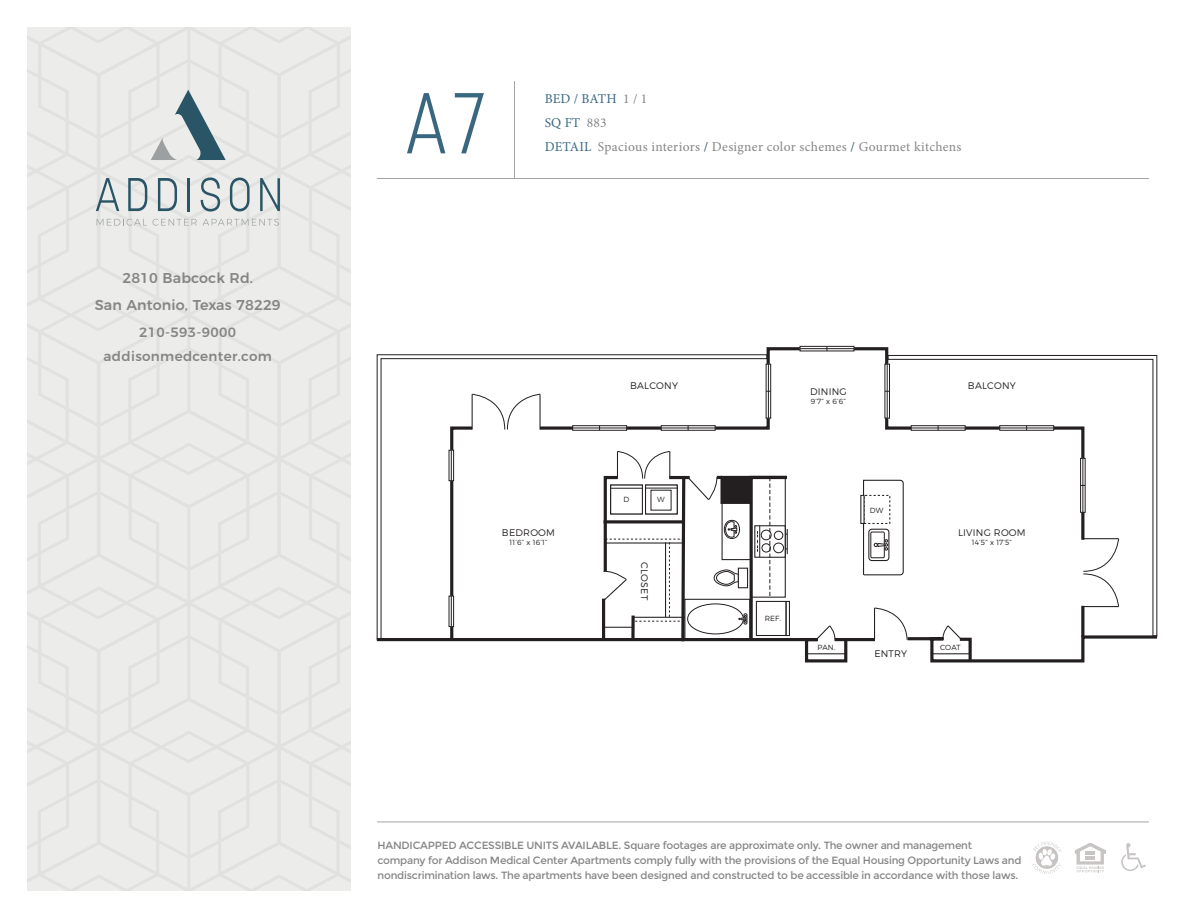
<style>
.page{position:relative;width:1188px;height:918px;background:#fff}
.page>*{position:absolute;margin:0;border:0;box-sizing:border-box;transform-origin:0 0}
.t1{font:300 85.5px "Korolev Condensed";color:#3a6780}
.t2{font:500 14.25px/27px "Montserrat";letter-spacing:.01em;color:#858586;text-align:center}
.t3{font:13.5px "Minion Pro";letter-spacing:.025em;color:#858586}
.t4{font:500 13.5px/24px "Montserrat";letter-spacing:.025em;color:#858586;text-align:center}
.t5{font:13.5px/24px "Minion Pro";letter-spacing:.01em;color:#3a6780}
.t6{font:10.5px/15px "Montserrat";letter-spacing:-.02em;color:#858586}
.t7{font:300 9.6px "Montserrat";letter-spacing:.025em;color:#231f20}
.t8{font:300 7.5px "Montserrat";letter-spacing:.025em;color:#231f20}
.s1{color:#858586}
.s2{color:#3a6780}
.s3{color:#315466}
</style>
<div class="page">
<svg style="left:27px;top:27px;width:324px;height:864px;background:#eaebe8"></svg>
<hr style="left:377px;top:822px;width:772px;height:1px;background:#858586">
<svg style="left:1075px;top:843px;width:31px;height:29px"></svg>
<hr style="left:1085px;top:856px;width:10px;height:4px;background:#c7c4c3">
<svg style="left:1121px;top:843px;width:25px;height:28px"></svg>
<svg style="left:1032px;top:842px;width:30px;height:32px"></svg>
<hr style="left:377px;top:178px;width:772px;height:1px;background:#858586">
<svg style="left:96px;top:178px;width:23px;height:33px"></svg>
<svg style="left:128px;top:178px;width:19px;height:33px"></svg>
<svg style="left:158px;top:178px;width:19px;height:33px"></svg>
<hr style="left:188px;top:178px;width:2px;height:33px;background:#295566">
<svg style="left:201px;top:177px;width:19px;height:35px"></svg>
<svg style="left:230px;top:178px;width:20px;height:33px"></svg>
<svg style="left:260px;top:178px;width:20px;height:33px"></svg>
<svg style="left:97px;top:219px;width:50px;height:7px"></svg>
<svg style="left:153px;top:219px;width:44px;height:7px"></svg>
<svg style="left:203px;top:219px;width:76px;height:7px"></svg>
<svg style="left:151px;top:90px;width:75px;height:70px;background:#b7c3c5"></svg>
<hr style="left:514px;top:81px;width:1px;height:97px;background:#858586">
<svg style="left:1086px;top:355px;width:71px;height:124px"></svg>
<svg style="left:377px;top:354px;width:160px;height:37px"></svg>
<hr style="left:835px;top:638px;width:40px;height:3px;background:#231f20">
<svg style="left:537px;top:346px;width:549px;height:149px"></svg>
<div style="left:800px;top:346px;width:54px;height:5px;border:1px solid #231f20"></div>
<hr style="left:800px;top:348px;width:54px;height:1px;background:#231f20">
<hr style="left:911px;top:426px;width:54px;height:4px;background:#8d8b8b">
<div style="left:911px;top:425px;width:54px;height:6px;border:1px solid #231f20"></div>
<hr style="left:911px;top:428px;width:54px;height:1px;background:#231f20">
<hr style="left:1000px;top:426px;width:54px;height:4px;background:#8d8b8b">
<div style="left:999px;top:425px;width:55px;height:6px;border:1px solid #231f20"></div>
<hr style="left:1000px;top:428px;width:54px;height:1px;background:#231f20">
<hr style="left:1081px;top:458px;width:4px;height:54px;background:#747172">
<div style="left:1080px;top:458px;width:5px;height:55px;border:1px solid #231f20"></div>
<hr style="left:1083px;top:458px;width:1px;height:54px;background:#231f20">
<div style="left:885px;top:364px;width:5px;height:54px;border:1px solid #231f20"></div>
<hr style="left:887px;top:364px;width:1px;height:54px;background:#231f20">
<div style="left:766px;top:364px;width:5px;height:54px;border:1px solid #231f20"></div>
<hr style="left:768px;top:364px;width:1px;height:54px;background:#231f20">
<svg style="left:376px;top:391px;width:473px;height:272px"></svg>
<svg style="left:862px;top:479px;width:296px;height:184px"></svg>
<h2 class="t2" style="left:95px;top:263px;width:187px">2810 Babcock Rd.<br>San Antonio, Texas 78229</h2>
<p class="t4" style="left:104px;top:319px;width:170px">210-593-9000 addisonmedcenter.com</p>
<h1 class="t1" style="left:406px;top:73px;width:82px">A7</h1>
<p class="t5" style="left:545px;top:87px;width:104px">BED / BATH <span class="s1">1 / 1<br></span>SQ FT <span class="s1">883</span></p>
<p class="t3" style="left:545px;top:138px;width:418px"><span class="s2">DETAIL</span> Spacious interiors <span class="s3">/</span> Designer color schemes <span class="s3">/</span> Gourmet kitchens</p>
<p class="t7" style="left:502px;top:527px;width:55px">BEDROOM</p>
<p class="t8" style="left:510px;top:538px;width:39px">11’6” x 16’1”</p>
<p class="t7" style="left:630px;top:380px;width:49px">BALCONY</p>
<p class="t7" style="left:968px;top:380px;width:49px">BALCONY</p>
<p class="t7" style="left:810px;top:386px;width:38px">DINING</p>
<p class="t8" style="left:811px;top:396px;width:36px">9’7” x 6’6”</p>
<p class="t8" style="left:623px;top:495px;width:7px">D</p>
<p class="t8" style="left:657px;top:495px;width:9px">W</p>
<p class="t7" style="left:650px;top:562px;width:40px;rotate:90deg">CLOSET</p>
<p class="t8" style="left:765px;top:614px;width:18px">REF.</p>
<p class="t8" style="left:870px;top:505px;width:15px">DW</p>
<p class="t7" style="left:958px;top:527px;width:69px">LIVING ROOM</p>
<p class="t8" style="left:972px;top:538px;width:42px">14’5” x 17’5”</p>
<p class="t8" style="left:818px;top:643px;width:19px">PAN.</p>
<p class="t8" style="left:940px;top:643px;width:22px">COAT</p>
<p class="t7" style="left:874px;top:648px;width:34px">ENTRY</p>
<p class="t6" style="left:378px;top:838px;width:645px">HANDICAPPED ACCESSIBLE UNITS AVAILABLE. Square footages are approximate only. The owner and management company for Addison Medical Center Apartments comply fully with the provisions of the Equal Housing Opportunity Laws and nondiscrimination laws. The apartments have been designed and constructed to be accessible in accordance with those laws.</p>
</div>
